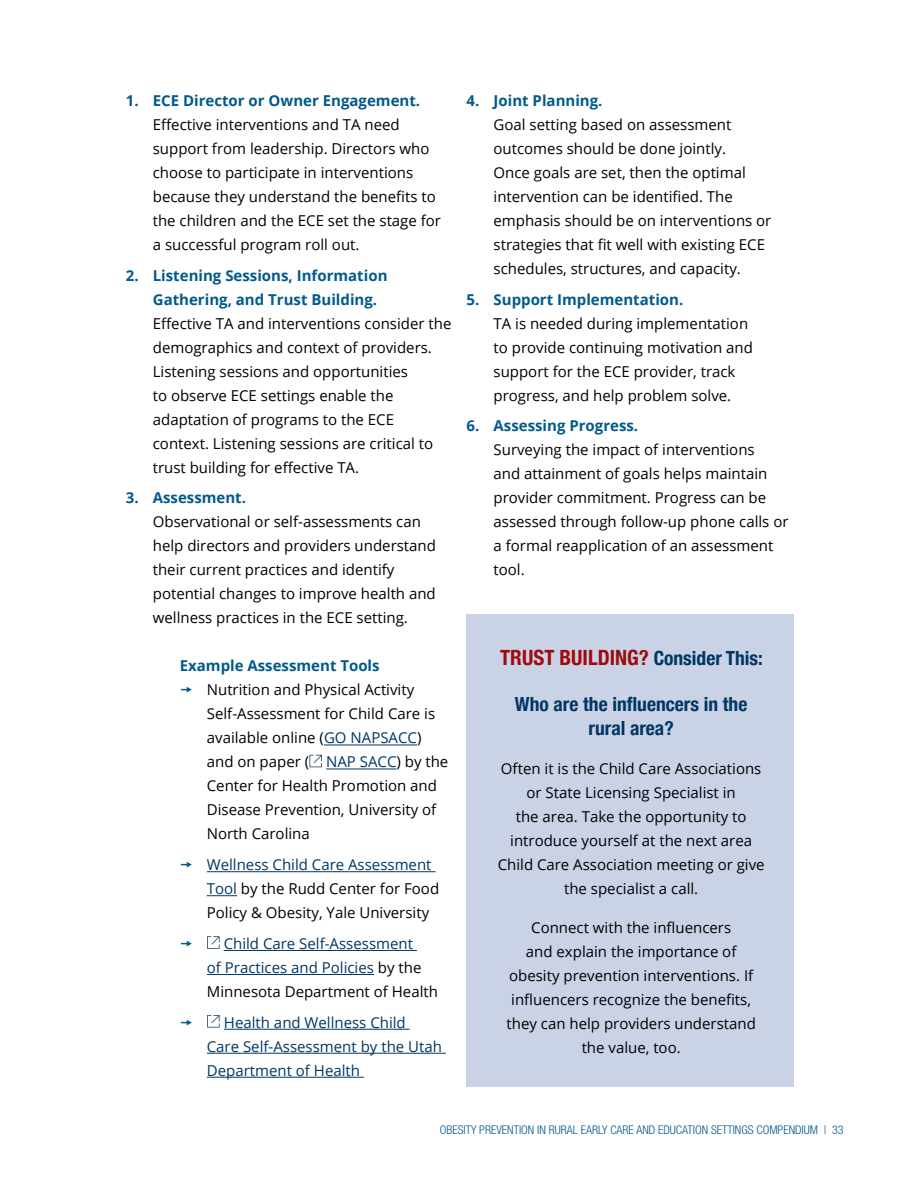
<style>
.page{position:relative;width:918px;height:1188px;background:#fff}
.page>*{position:absolute;margin:0;border:0;box-sizing:border-box;transform-origin:0 0}
.Body_Text_-_Black{font:700 condensed 21px "Helvetica Neue";color:#9e0b0f}
.Body_Text_-_Black-2{font:700 condensed 19.5px/24px "Helvetica Neue";color:#003663;text-align:center}
.Body_Text_-_Black-3{font:15px/24px "Open Sans";color:#000}
.t1{font:15px/24px "Open Sans";color:#003663}
.Body_Text_-_Black-4{font:700 15px "Open Sans";color:#005a8b}
.t2{font:300 condensed 12px "Helvetica Neue LT Std";color:#005a8b}
.s1{font-weight:700;color:#005a8b}
.s2{color:#003663}
.s3{color:#000}
.s4{font-size:19.5px;color:#003663}
</style>
<div class="page">
<hr style="left:324px;top:745px;width:93px;height:1px;background:#003663">
<hr style="left:326px;top:769px;width:70px;height:1px;background:#003663">
<hr style="left:207px;top:871px;width:228px;height:1px;background:#003663">
<hr style="left:207px;top:895px;width:30px;height:1px;background:#003663">
<hr style="left:224px;top:950px;width:193px;height:1px;background:#003663">
<hr style="left:207px;top:974px;width:167px;height:1px;background:#003663">
<hr style="left:224px;top:1029px;width:186px;height:1px;background:#003663">
<hr style="left:207px;top:1053px;width:239px;height:1px;background:#003663">
<hr style="left:207px;top:1077px;width:157px;height:1px;background:#003663">
<svg style="left:310px;top:755px;width:12px;height:12px"></svg>
<svg style="left:207px;top:936px;width:13px;height:13px"></svg>
<svg style="left:207px;top:1015px;width:13px;height:13px"></svg>
<div style="left:467px;top:615px;width:327px;height:472px;background:#c9d3e5"></div>
<p class="Body_Text_-_Black-3" style="left:153px;top:88px;width:290px;text-indent:-27px"><span class="s1">1. ECE Director or Owner Engagement.<br></span>Effective interventions and TA need support from leadership. Directors who choose to participate in interventions because they understand the benefits to the children and the ECE set the stage for a successful program roll out.</p>
<p class="Body_Text_-_Black-3" style="left:153px;top:263px;width:300px;text-indent:-27px"><span class="s1">2. Listening Sessions, Information Gathering, and Trust Building.<br></span>Effective TA and interventions consider the demographics and context of providers.<br>Listening sessions and opportunities<br>to observe ECE settings enable the adaptation of programs to the ECE context. Listening sessions are critical to trust building for effective TA.</p>
<p class="Body_Text_-_Black-3" style="left:153px;top:486px;width:285px;text-indent:-27px"><span class="s1">3. Assessment.<br></span>Observational or self-assessments can help directors and providers understand their current practices and identify potential changes to improve health and wellness practices in the ECE setting.</p>
<p class="Body_Text_-_Black-4" style="left:180px;top:655px;width:201px">Example Assessment Tools</p>
<p class="Body_Text_-_Black-3" style="left:207px;top:678px;width:243px">Nutrition and Physical Activity<br>Self-Assessment for Child Care is available online (<span class="s2">GO NAPSACC</span>) and on paper ( <span class="s2">NAP SACC</span>) by the<br>Center for Health Promotion and<br>Disease Prevention, University of<br>North Carolina</p>
<p class="Body_Text_-_Black-3" style="left:207px;top:852px;width:234px"><span class="s2">Wellness Child Care Assessment<br>Tool</span> by the Rudd Center for Food<br>Policy &amp; Obesity, Yale University</p>
<p class="t1" style="left:207px;top:931px;width:233px;text-indent:17px">Child Care Self-Assessment<br>of Practices and Policies <span class="s3">by the<br>Minnesota Department of Health</span></p>
<p class="t1" style="left:207px;top:1010px;width:237px;text-indent:17px">Health and Wellness Child<br>Care Self-Assessment by the Utah<br>Department of Health</p>
<p class="Body_Text_-_Black-3" style="left:494px;top:88px;width:279px;text-indent:-27px"><span class="s1">4. Joint Planning.<br></span>Goal setting based on assessment outcomes should be done jointly.<br>Once goals are set, then the optimal intervention can be identified. The emphasis should be on interventions or strategies that fit well with existing ECE schedules, structures, and capacity.</p>
<p class="Body_Text_-_Black-3" style="left:494px;top:287px;width:261px;text-indent:-27px"><span class="s1">5. Support Implementation.<br></span>TA is needed during implementation to provide continuing motivation and support for the ECE provider, track progress, and help problem solve.</p>
<p class="Body_Text_-_Black-3" style="left:494px;top:414px;width:297px;text-indent:-27px"><span class="s1">6. Assessing Progress.<br></span>Surveying the impact of interventions<br>and attainment of goals helps maintain provider commitment. Progress can be assessed through follow-up phone calls or a formal reapplication of an assessment tool.</p>
<p class="Body_Text_-_Black" style="left:500px;top:640px;width:264px">TRUST BUILDING? <span class="s4">Consider This:</span></p>
<p class="Body_Text_-_Black-2" style="left:515px;top:691px;width:234px">Who are the influencers in the rural area?</p>
<p class="Body_Text_-_Black-3" style="left:498px;top:757px;width:268px;text-align:center">Often it is the Child Care Associations or State Licensing Specialist in<br>the area. Take the opportunity to introduce yourself at the next area Child Care Association meeting or give the specialist a call.</p>
<p class="Body_Text_-_Black-3" style="left:507px;top:916px;width:251px;text-align:center">Connect with the influencers<br>and explain the importance of obesity prevention interventions. If influencers recognize the benefits, they can help providers understand the value, too.</p>
<p class="t2" style="left:440px;top:1123px;width:405px">OBESITY PREVENTION IN RURAL EARLY CARE AND EDUCATION SETTINGS COMPENDIUM | 33</p>
</div>
